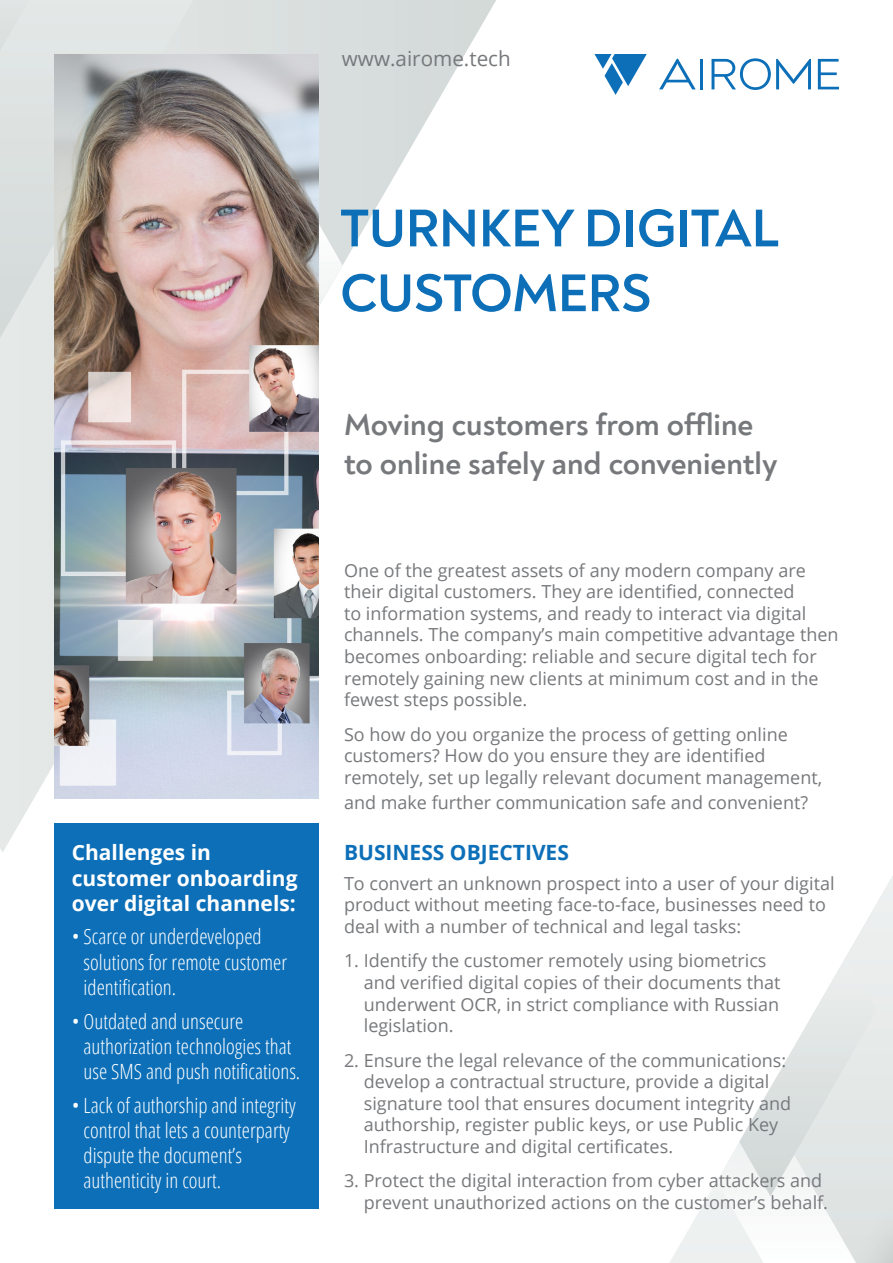
<style>
.page{position:relative;width:893px;height:1263px;background:#fff}
.page>*{position:absolute;margin:0;border:0;box-sizing:border-box;transform-origin:0 0}
.t1{font:700 54px/64.8px "Noah";letter-spacing:-.01em;color:#0c6fb8}
.t2{font:700 31.5px/39px "Noah";color:#76787b}
.t3{font:300 condensed 21px/25.2px "Open Sans";color:#fff}
.t4{font:700 21px/25.2px "Open Sans";color:#fff}
.t5{font:700 21px "Open Sans";color:#0c6fb8}
.t6{font:20.7px "Open Sans";color:#76787b}
.t7{font:18px/21.6px "Open Sans";color:#76787b}
</style>
<div class="page">
<svg style="left:846px;top:876px;width:47px;height:81px"></svg>
<svg style="left:670px;top:957px;width:223px;height:306px"></svg>
<svg style="left:0;top:0;width:496px;height:852px"></svg>
<svg style="left:245px;top:316px;width:251px;height:488px"></svg>
<svg style="left:0;top:0;width:193px;height:338px;background:#dee3e2"></svg>
<svg style="left:0;top:0;width:29px;height:51px"></svg>
<svg style="left:319px;top:222px;width:24px;height:199px"></svg>
<div style="left:54px;top:823px;width:265px;height:386px;background:#0c6fb8"></div>
<img style="left:54px;top:54px;width:265px;height:744px">
<svg style="left:594px;top:54px;width:53px;height:41px"></svg>
<hr style="left:700px;top:59px;width:3px;height:30px;background:#0c6fb8">
<svg style="left:818px;top:59px;width:21px;height:30px"></svg>
<svg style="left:659px;top:59px;width:37px;height:30px"></svg>
<svg style="left:711px;top:58px;width:100px;height:32px"></svg>
<p class="t6" style="left:342px;top:44px;width:170px">www.airome.tech</p>
<p class="t4" style="left:72px;top:839px;width:227px">Challenges in customer onboarding over digital channels:</p>
<p class="t3" style="left:84px;top:923px;width:205px;text-indent:-12px">• Scarce or underdeveloped solutions for remote customer identification.</p>
<p class="t3" style="left:84px;top:1008px;width:218px;text-indent:-12px">• Outdated and unsecure authorization technologies that use SMS and push notifications.</p>
<p class="t3" style="left:84px;top:1092px;width:214px;text-indent:-12px">• Lack of authorship and integrity control that lets a counterparty dispute the document’s authenticity in court.</p>
<h1 class="t1" style="left:340px;top:196px;width:441px">TURNKEY DIGITAL<br>CUSTOMERS</h1>
<h2 class="t2" style="left:344px;top:405px;width:435px">Moving customers from offline to online safely and conveniently</h2>
<p class="t7" style="left:344px;top:559px;width:496px">One of the greatest assets of any modern company are their digital customers. They are identified, connected<br>to information systems, and ready to interact via digital channels. The company’s main competitive advantage then becomes onboarding: reliable and secure digital tech for remotely gaining new clients at minimum cost and in the fewest steps possible.</p>
<p class="t7" style="left:344px;top:723px;width:480px">So how do you organize the process of getting online customers? How do you ensure they are identified remotely, set up legally relevant document management,</p>
<p class="t7" style="left:344px;top:791px;width:466px">and make further communication safe and convenient?</p>
<p class="t5" style="left:344px;top:837px;width:226px">BUSINESS OBJECTIVES</p>
<p class="t7" style="left:344px;top:872px;width:492px">To convert an unknown prospect into a user of your digital product without meeting face-to-face, businesses need to deal with a number of technical and legal tasks:</p>
<p class="t7" style="left:364px;top:950px;width:418px;text-indent:-20px">1. Identify the customer remotely using biometrics and verified digital copies of their documents that underwent OCR, in strict compliance with Russian legislation.</p>
<p class="t7" style="left:364px;top:1049px;width:429px;text-indent:-20px">2. Ensure the legal relevance of the communications: develop a contractual structure, provide a digital signature tool that ensures document integrity and authorship, register public keys, or use Public Key Infrastructure and digital certificates.</p>
<p class="t7" style="left:364px;top:1169px;width:466px;text-indent:-20px">3. Protect the digital interaction from cyber attackers and prevent unauthorized actions on the customer’s behalf.</p>
</div>
